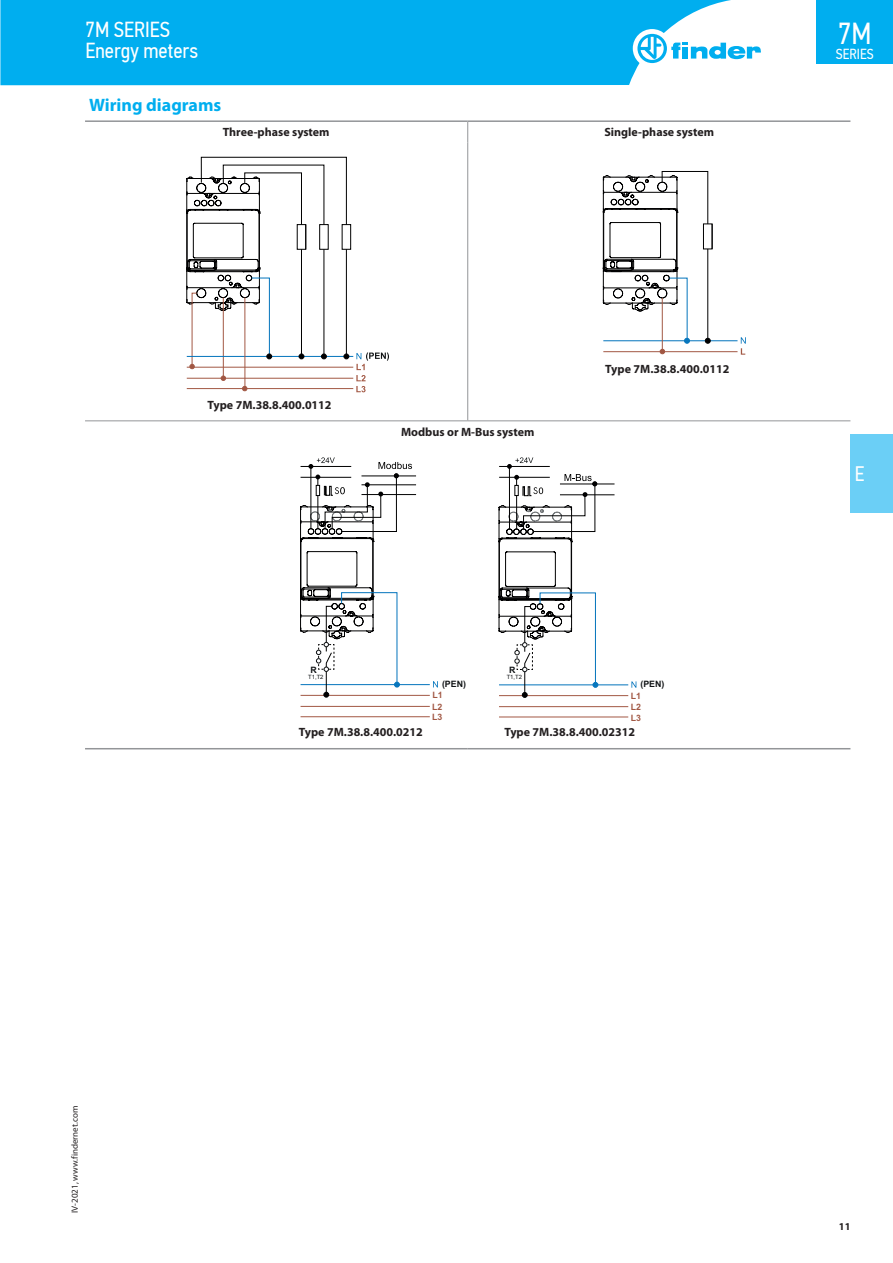
<style>
.page{position:relative;width:893px;height:1263px;background:#fff}
.page>*{position:absolute;margin:0;border:0;box-sizing:border-box;transform-origin:0 0}
.t1{font:30.3px "PF Din Text Cond Pro";color:#fff}
.t2{font:21.75px/21px "PF Din Text Cond Pro";color:#fff}
.t3{font:21px "PF Din Text Cond Pro";color:#fff}
.t4{font:700 18px "Myriad Pro";color:#00aeef}
.t5{font:14.55px "PF Din Text Cond Pro";color:#fff}
.t6{font:700 12px "Myriad Pro";color:#231f20}
.t7{font:700 10.5px "Myriad Pro";color:#231f20}
.t8{font:9px "Myriad Pro";color:#231f20}
.t9{font:700 8.7px/10.9px "Arial MT Std";color:#a25844}
.t10{font:700 8.7px "Arial MT Std";color:#101315}
.t11{font:5.85px "Arial MT Std";color:#101315}
</style>
<div class="page">
<hr style="left:85px;top:120px;width:383px;height:2px;background:#939598">
<hr style="left:468px;top:120px;width:382px;height:2px;background:#939598">
<hr style="left:85px;top:748px;width:383px;height:1px;background:#939598">
<hr style="left:468px;top:748px;width:382px;height:1px;background:#939598">
<svg style="left:467px;top:122px;width:1px;height:20px"></svg>
<hr style="left:467px;top:142px;width:1px;height:278px;background:#939598">
<hr style="left:85px;top:420px;width:383px;height:1px;background:#939598">
<hr style="left:468px;top:420px;width:382px;height:1px;background:#939598">
<hr style="left:187px;top:367px;width:166px;height:1px;background:#a25844">
<hr style="left:187px;top:378px;width:166px;height:1px;background:#a25844">
<hr style="left:187px;top:388px;width:166px;height:1px;background:#a25844">
<hr style="left:187px;top:356px;width:166px;height:1px;background:#0374bc">
<svg style="left:349px;top:224px;width:2px;height:26px"></svg>
<svg style="left:186px;top:156px;width:163px;height:235px"></svg>
<hr style="left:244px;top:298px;width:1px;height:91px;background:#a25844">
<svg style="left:356px;top:352px;width:33px;height:40px"></svg>
<hr style="left:603px;top:351px;width:134px;height:1px;background:#a25844">
<hr style="left:603px;top:340px;width:134px;height:1px;background:#0374bc">
<svg style="left:603px;top:171px;width:110px;height:184px"></svg>
<hr style="left:662px;top:298px;width:1px;height:54px;background:#a25844">
<svg style="left:741px;top:337px;width:5px;height:18px"></svg>
<hr style="left:301px;top:706px;width:129px;height:1px;background:#a25844">
<hr style="left:301px;top:716px;width:129px;height:1px;background:#a25844">
<svg style="left:300px;top:457px;width:138px;height:241px"></svg>
<hr style="left:499px;top:706px;width:129px;height:1px;background:#a25844">
<hr style="left:499px;top:716px;width:129px;height:1px;background:#a25844">
<svg style="left:498px;top:457px;width:138px;height:241px"></svg>
<div style="left:850px;top:434px;width:43px;height:78px;background:#6bcff6"></div>
<div style="left:0;top:0;width:731px;height:85px;background:#00aeef"></div>
<div style="left:633px;top:29px;width:38px;height:39px;background:#fff;border-radius:50%"></div>
<svg style="left:637px;top:34px;width:124px;height:29px"></svg>
<div style="left:816px;top:0;width:77px;height:64px;background:#00aeef"></div>
<h2 class="t2" style="left:85px;top:19px;width:114px">7M SERIES<br>Energy meters</h2>
<h3 class="t4" style="left:89px;top:93px;width:134px">Wiring diagrams</h3>
<p class="t6" style="left:223px;top:124px;width:108px">Three-phase system</p>
<p class="t6" style="left:604px;top:124px;width:111px">Single-phase system</p>
<p class="t6" style="left:208px;top:397px;width:126px">Type 7M.38.8.400.0112</p>
<p class="t6" style="left:401px;top:424px;width:135px">Modbus or M-Bus system</p>
<p class="t6" style="left:605px;top:361px;width:126px">Type 7M.38.8.400.0112</p>
<p class="t10" style="left:311px;top:664px;width:8px">R</p>
<p class="t11" style="left:308px;top:673px;width:17px">T1,T2</p>
<p class="t10" style="left:442px;top:679px;width:25px">(PEN)</p>
<p class="t9" style="left:432px;top:690px;width:12px">L1</p>
<p class="t9" style="left:432px;top:701px;width:12px">L2<br>L3</p>
<p class="t10" style="left:509px;top:665px;width:8px">R</p>
<p class="t11" style="left:507px;top:674px;width:17px">T1,T2</p>
<p class="t10" style="left:640px;top:679px;width:25px">(PEN)</p>
<p class="t9" style="left:631px;top:690px;width:12px">L1</p>
<p class="t9" style="left:631px;top:701px;width:12px">L2<br>L3</p>
<p class="t6" style="left:299px;top:725px;width:126px">Type 7M.38.8.400.0212</p>
<p class="t6" style="left:504px;top:725px;width:132px">Type 7M.38.8.400.02312</p>
<h1 class="t1" style="left:838px;top:16px;width:35px">7M</h1>
<p class="t5" style="left:836px;top:45px;width:39px">SERIES</p>
<h3 class="t3" style="left:855px;top:461px;width:11px">E</h3>
<p class="t8" style="left:69px;top:1213px;width:108px;rotate:-90deg">IV-2021, www.findernet.com</p>
<p class="t7" style="left:839px;top:1219px;width:13px">11</p>
</div>
